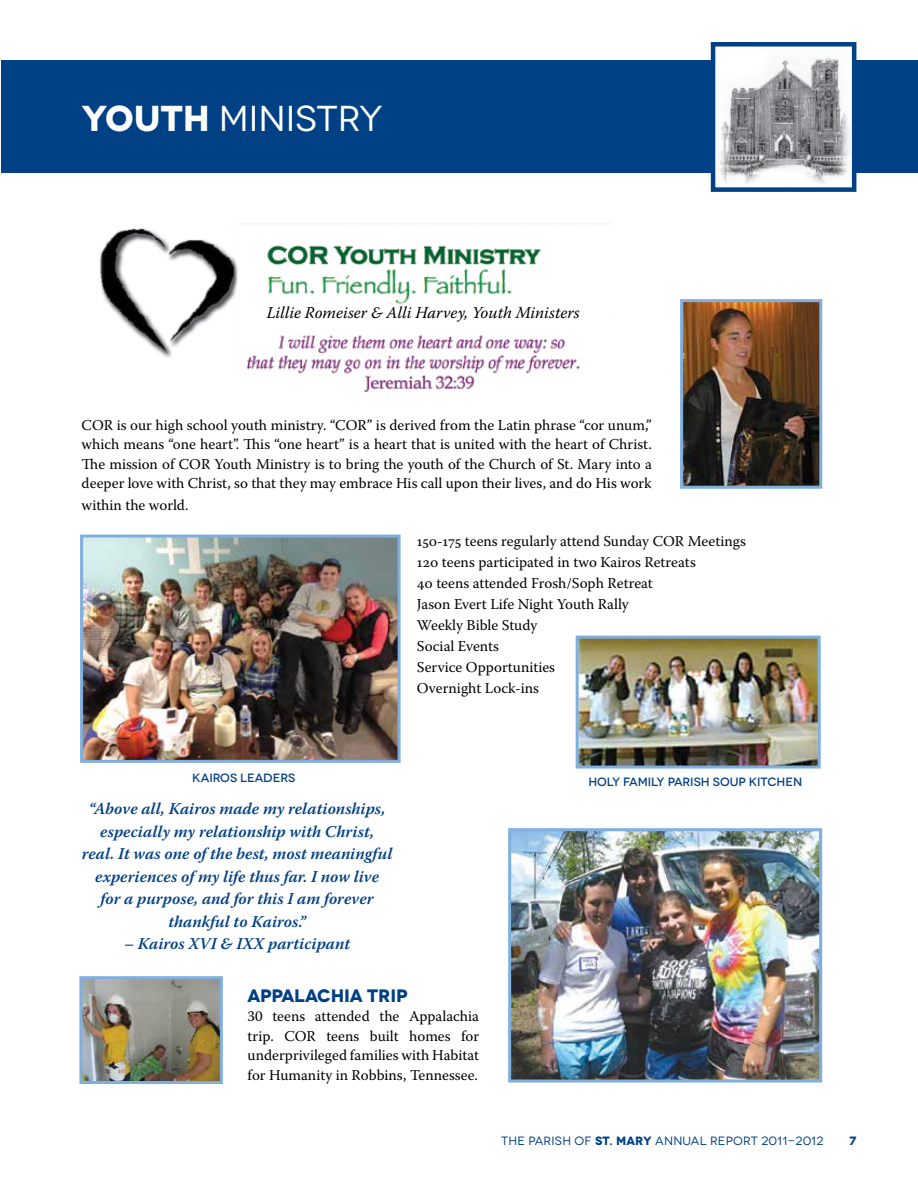
<style>
.page{position:relative;width:918px;height:1188px;background:#fff}
.page>*{position:absolute;margin:0;border:0;box-sizing:border-box;transform-origin:0 0}
.t1{font:36px "Novecentowide";color:#fff}
.t2{font:700 18px "Novecentowide";letter-spacing:-.015em;color:#004084}
.t3{font:italic 600 16.5px/22.5px "Warnock Pro";color:#004084;text-align:center}
.t4{font:italic 16.5px "Warnock Pro";color:#000}
.t5{font:15px/21px "Warnock Pro";color:#000;text-align:justify}
.t6{font:500 12px "Novecentowide";color:#004084}
.t7{font:12px "Novecentowide";letter-spacing:.02em;color:#004084}
.t8{font:700 12px "Novecentowide";color:#004084}
.s1{font-weight:700}
</style>
<div class="page">
<img style="left:84px;top:539px;width:313px;height:220px">
<div style="left:80px;top:535px;width:321px;height:228px;border:3px solid #7eafde"></div>
<img style="left:83px;top:980px;width:136px;height:100px">
<div style="left:79px;top:976px;width:144px;height:108px;border:3px solid #7eafde"></div>
<img style="left:684px;top:303px;width:134px;height:182px">
<div style="left:680px;top:299px;width:142px;height:190px;border:3px solid #7eafde"></div>
<div style="left:2px;top:61px;width:916px;height:112px;background:#004084"></div>
<img style="left:716px;top:57px;width:135px;height:127px">
<div style="left:711px;top:42px;width:145px;height:150px;border:4px solid #004084"></div>
<img style="left:580px;top:640px;width:237px;height:125px">
<div style="left:576px;top:636px;width:245px;height:133px;border:3px solid #7eafde"></div>
<img style="left:512px;top:832px;width:306px;height:247px">
<div style="left:508px;top:828px;width:314px;height:255px;border:3px solid #7eafde"></div>
<img style="left:246px;top:245px;width:334px;height:148px">
<img style="left:100px;top:228px;width:138px;height:130px">
<h1 class="t1" style="left:82px;top:97px;width:303px"><span class="s1">YOUTH</span> MINISTRY</h1>
<p class="t4" style="left:267px;top:303px;width:314px">Lillie Romeiser &amp; Alli Harvey, Youth Ministers</p>
<p class="t5" style="left:82px;top:415px;width:572px;line-height:19.5px">COR is our high school youth ministry. “COR” is derived from the Latin phrase “cor unum,” which means “one heart”. This “one heart” is a heart that is united with the heart of Christ.<br>The mission of COR Youth Ministry is to bring the youth of the Church of St. Mary into a deeper love with Christ, so that they may embrace His call upon their lives, and do His work</p>
<p class="t5" style="left:82px;top:494px;width:108px">within the world.</p>
<p class="t5" style="left:417px;top:530px;width:331px;text-align:left">150-175 teens regularly attend Sunday COR Meetings<br>120 teens participated in two Kairos Retreats<br>40 teens attended Frosh/Soph Retreat<br>Jason Evert Life Night Youth Rally<br>Weekly Bible Study<br>Social Events<br>Service Opportunities<br>Overnight Lock-ins</p>
<p class="t6" style="left:192px;top:770px;width:104px">KAIROS LEADERS</p>
<p class="t6" style="left:588px;top:774px;width:215px">HOLY FAMILY PARISH SOUP KITCHEN</p>
<p class="t3" style="left:82px;top:797px;width:312px">“Above all, Kairos made my relationships, especially my relationship with Christ,<br>real. It was one of the best, most meaningful experiences of my life thus far. I now live<br>for a purpose, and for this I am forever thankful to Kairos.”</p>
<p class="t3" style="left:124px;top:932px;width:228px">– Kairos XVI &amp; IXX participant</p>
<p class="t2" style="left:248px;top:984px;width:162px">APPALACHIA TRIP</p>
<p class="t5" style="left:248px;top:1007px;width:233px;line-height:19.5px">30 teens attended the Appalachia trip. COR teens built homes for underprivileged families with Habitat for Humanity in Robbins, Tennessee.</p>
<p class="t7" style="left:501px;top:1134px;width:324px">THE PARISH OF <span class="s1">ST. MARY</span> ANNUAL REPORT 2011-2012</p>
<p class="t8" style="left:850px;top:1133px;width:8px">7</p>
</div>
